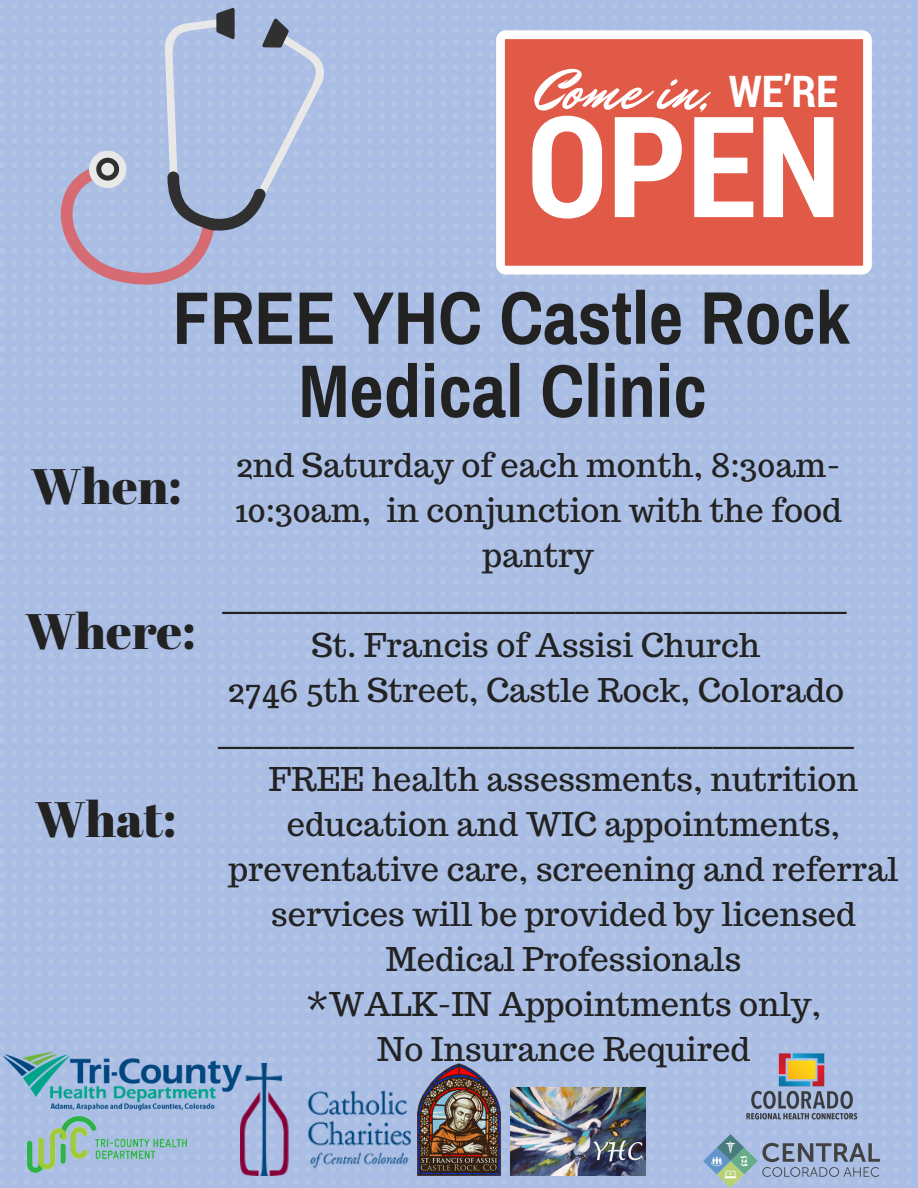
<style>
.page{position:relative;width:918px;height:1188px;background:#fff}
.page>*{position:absolute;margin:0;border:0;box-sizing:border-box;transform-origin:0 0}
.t1{font:700 140.55px "Roboto Condensed";color:#fff}
.t2{font:700 74.7px/73.2px "Archivo Narrow";color:#222;text-align:center}
.t3{font:57.9px "Mr Dafoe";color:#fff}
.t4{font:49.8px "Abril Fatface";color:#222}
.t5{font:32.7px/45px "Trocchi";color:#222;text-align:center}
.s1{font-family:"Roboto Condensed";font-weight:700;font-size:43.8px}
</style>
<div class="page">
<img style="left:0;top:0;width:918px;height:1188px">
<svg style="left:496px;top:30px;width:376px;height:244px;background:#e36c5c"></svg>
<svg style="left:61px;top:8px;width:263px;height:277px;background:#abb8d9"></svg>
<img style="left:511px;top:1088px;width:135px;height:88px">
<img style="left:417px;top:1063px;width:84px;height:113px">
<img style="left:729px;top:1044px;width:142px;height:89px">
<img style="left:3px;top:1035px;width:240px;height:87px">
<img style="left:241px;top:1063px;width:172px;height:113px">
<img style="left:27px;top:1116px;width:160px;height:56px">
<img style="left:703px;top:1134px;width:177px;height:54px">
<h3 class="t3" style="left:534px;top:51px;width:305px">Come in, <span class="s1">WE’RE</span></h3>
<h1 class="t1" style="left:527px;top:70px;width:315px">OPEN</h1>
<h2 class="t2" style="left:173px;top:280px;width:679px">FREE YHC Castle Rock<br>Medical Clinic</h2>
<h3 class="t4" style="left:31px;top:451px;width:152px">When:</h3>
<h3 class="t4" style="left:25px;top:596px;width:172px">Where:</h3>
<h3 class="t4" style="left:35px;top:784px;width:143px">What:</h3>
<p class="t5" style="left:222px;top:442px;width:626px">2nd Saturday of each month, 8:30am-10:30am, in conjunction with the food pantry _____________________________________________________</p>
<p class="t5" style="left:218px;top:622px;width:637px">St. Francis of Assisi Church<br>2746 5th Street, Castle Rock, Colorado ______________________________________________________</p>
<p class="t5" style="left:229px;top:756px;width:671px">FREE health assessments, nutrition education and WIC appointments, preventative care, screening and referral services will be provided by licensed<br>Medical Professionals<br>*WALK-IN Appointments only,<br>No Insurance Required</p>
</div>
